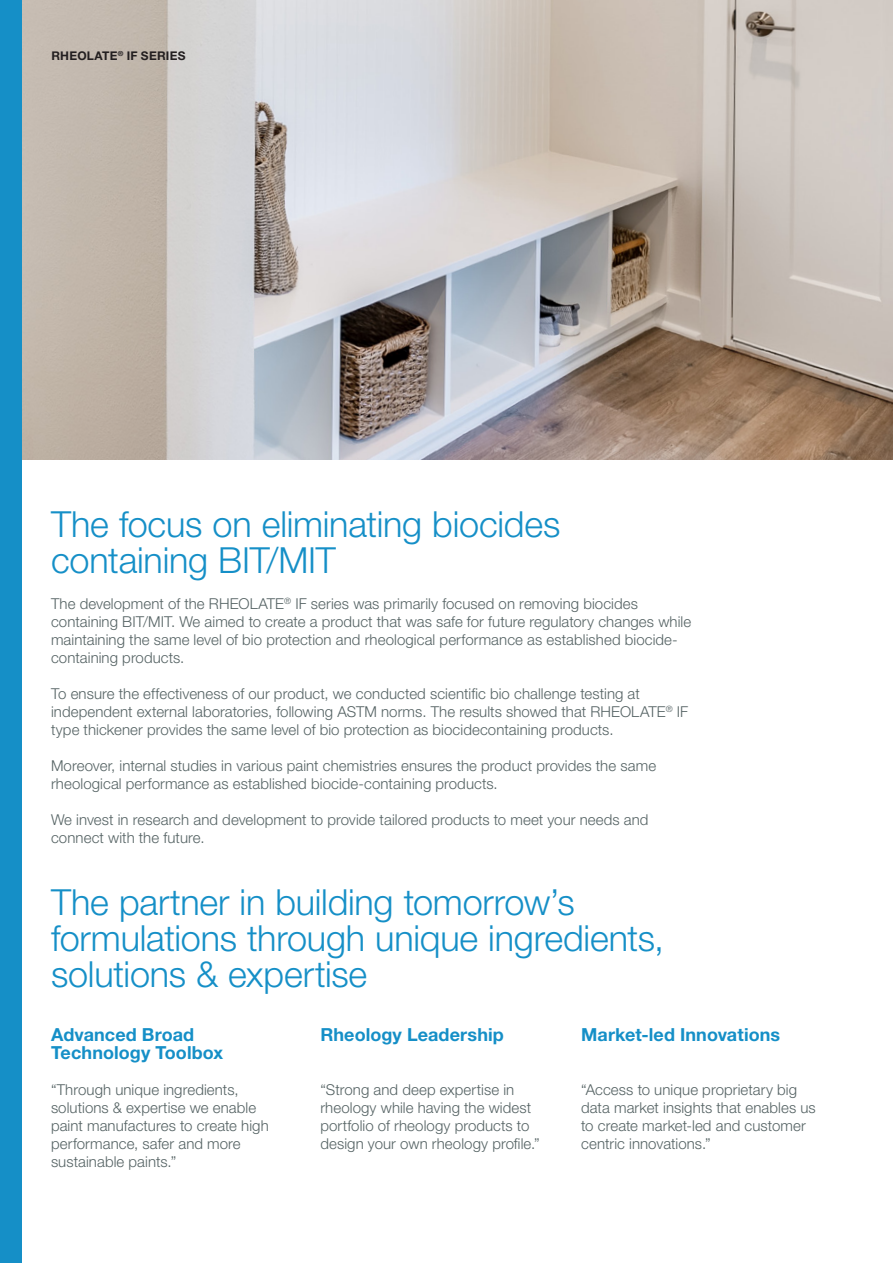
<style>
.page{position:relative;width:893px;height:1263px;background:#fff}
.page>*{position:absolute;margin:0;border:0;box-sizing:border-box;transform-origin:0 0}
.Page_Title_24_26_Light{font:300 36px/36px "Helvetica Neue LT Std";letter-spacing:-.005em;color:#158fc7}
.Body_Copy_Title_12_12_Bold{font:700 18px/18px "Helvetica Neue LT Std";letter-spacing:.005em;color:#158fc7}
.Body_Copy_10_12_Light{font:300 15px/18px "Helvetica Neue LT Std";letter-spacing:.005em;color:#556364}
.Captions_10pt_Roman{font:700 12px "Helvetica Neue LT Std";letter-spacing:.02em;color:#231f20}
</style>
<div class="page">
<img style="left:21px;top:0;width:872px;height:459px">
<div style="left:0;top:0;width:21px;height:1263px;background:#158fc7"></div>
<p class="Captions_10pt_Roman" style="left:51px;top:48px;width:136px">RHEOLATE<sup>®</sup> IF SERIES</p>
<p class="Page_Title_24_26_Light" style="left:51px;top:505px;width:511px">The focus on eliminating biocides containing BIT/MIT</p>
<p class="Body_Copy_10_12_Light" style="left:51px;top:594px;width:642px">The development of the RHEOLATE<sup>®</sup> IF series was primarily focused on removing biocides containing BIT/MIT. We aimed to create a product that was safe for future regulatory changes while maintaining the same level of bio protection and rheological performance as established biocide&shy;containing products.</p>
<p class="Body_Copy_10_12_Light" style="left:51px;top:684px;width:639px">To ensure the effectiveness of our product, we conducted scientific bio challenge testing at independent external laboratories, following ASTM norms. The results showed that RHEOLATE<sup>®</sup> IF type thickener provides the same level of bio protection as biocidecontaining products.</p>
<p class="Body_Copy_10_12_Light" style="left:51px;top:756px;width:607px">Moreover, internal studies in various paint chemistries ensures the product provides the same rheological performance as established biocide-containing products.</p>
<p class="Body_Copy_10_12_Light" style="left:51px;top:810px;width:599px">We invest in research and development to provide tailored products to meet your needs and connect with the future.</p>
<p class="Page_Title_24_26_Light" style="left:51px;top:883px;width:615px">The partner in building tomorrow’s formulations through unique ingredients, solutions &amp; expertise</p>
<p class="Body_Copy_Title_12_12_Bold" style="left:51px;top:1025px;width:174px">Advanced Broad<br>Technology Toolbox</p>
<p class="Body_Copy_10_12_Light" style="left:51px;top:1080px;width:219px">“Through unique ingredients, solutions &amp; expertise we enable paint manufactures to create high performance, safer and more sustainable paints.”</p>
<p class="Body_Copy_Title_12_12_Bold" style="left:320px;top:1025px;width:185px">Rheology Leadership</p>
<p class="Body_Copy_10_12_Light" style="left:320px;top:1080px;width:221px">“Strong and deep expertise in rheology while having the widest portfolio of rheology products to design your own rheology profile.”</p>
<p class="Body_Copy_Title_12_12_Bold" style="left:581px;top:1025px;width:201px">Market-led Innovations</p>
<p class="Body_Copy_10_12_Light" style="left:581px;top:1080px;width:236px">“Access to unique proprietary big data market insights that enables us to create market-led and customer centric innovations.”</p>
</div>
